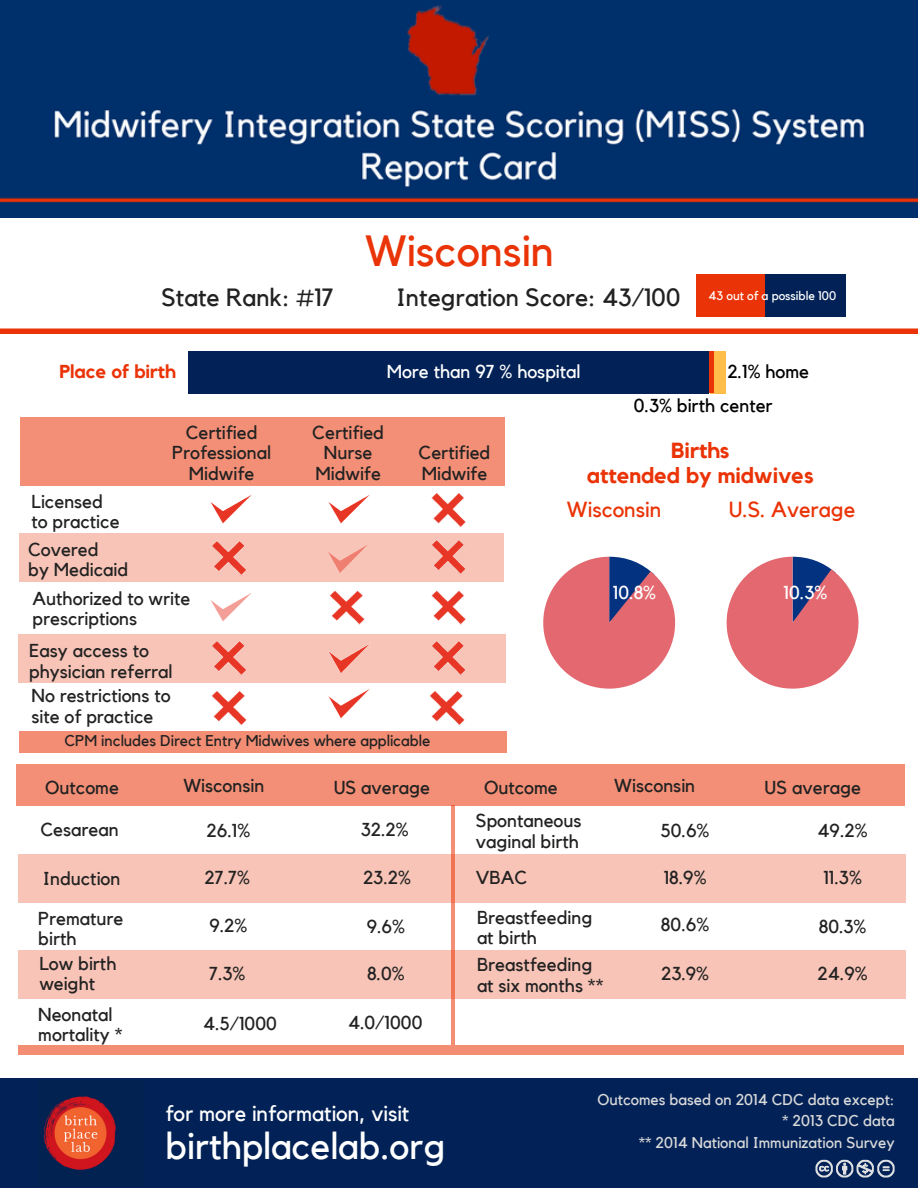
<style>
.page{position:relative;width:918px;height:1188px;background:#fff}
.page>*{position:absolute;margin:0;border:0;box-sizing:border-box;transform-origin:0 0}
.t1{font:43.65px "Kollektif";color:#ea3306}
.t2{font:37.35px "Kollektif";color:#fff}
.t3{font:24.9px "Kollektif";color:#222}
.t4{font:700 21.75px/24.8px "Kollektif";color:#ea3306;text-align:center}
.t5{font:21.75px "Kollektif";color:#fff}
.t6{font:21.75px "Kollektif";color:#ea3306}
.t7{font:18.75px/20.2px "Kollektif";color:#222}
.t8{font:18.75px "Kollektif";color:#fff}
.t9{font:18.75px "Kollektif";color:#000}
.t10{font:700 18.75px "Kollektif";color:#ea3306}
.t11{font:15.6px/21.3px "Kollektif";color:#d9d9d9;text-align:right}
.t12{font:15.6px "Kollektif";color:#222}
.t13{font:12.45px "Kollektif";color:#fff}
</style>
<div class="page">
<img style="left:0;top:0;width:918px;height:217px">
<div style="left:0;top:1079px;width:918px;height:109px;background:#022257"></div>
<div style="left:710px;top:351px;width:16px;height:43px;background:#ffbd4a"></div>
<div style="left:703px;top:351px;width:10px;height:42px;background:#ea3306"></div>
<div style="left:188px;top:351px;width:521px;height:43px;background:#022257"></div>
<div style="left:0;top:329px;width:918px;height:5px;background:#ea3306"></div>
<div style="left:19px;top:1045px;width:885px;height:9px;background:#f38d74"></div>
<hr style="left:451px;top:806px;width:3px;height:239px;background:#ea3306">
<div style="left:18px;top:854px;width:888px;height:48px;background:#f8c4b7"></div>
<div style="left:18px;top:951px;width:888px;height:48px;background:#f8c4b7"></div>
<div style="left:16px;top:764px;width:888px;height:42px;background:#f38f76"></div>
<div style="left:19px;top:731px;width:487px;height:22px;background:#f38d74"></div>
<div style="left:18px;top:634px;width:487px;height:49px;background:#f8c4b7"></div>
<div style="left:20px;top:417px;width:485px;height:69px;background:#f38f76"></div>
<div style="left:19px;top:533px;width:485px;height:49px;background:#f8c4b7"></div>
<img style="left:328px;top:689px;width:42px;height:30px">
<img style="left:328px;top:494px;width:42px;height:30px">
<img style="left:210px;top:494px;width:42px;height:30px">
<img style="left:328px;top:590px;width:42px;height:84px">
<img style="left:211px;top:691px;width:36px;height:35px">
<img style="left:429px;top:691px;width:36px;height:35px">
<img style="left:432px;top:641px;width:34px;height:35px">
<img style="left:431px;top:590px;width:35px;height:35px">
<img style="left:432px;top:541px;width:34px;height:34px">
<img style="left:431px;top:493px;width:35px;height:48px">
<svg style="left:543px;top:557px;width:133px;height:132px"></svg>
<svg style="left:726px;top:557px;width:133px;height:132px"></svg>
<div style="left:696px;top:274px;width:94px;height:43px;background:#ea3306"></div>
<div style="left:765px;top:274px;width:81px;height:43px;background:#022257"></div>
<img style="left:815px;top:1159px;width:80px;height:19px">
<img style="left:43px;top:1096px;width:73px;height:74px">
<img style="left:211px;top:541px;width:36px;height:35px">
<img style="left:210px;top:593px;width:41px;height:83px">
<img style="left:379px;top:0;width:165px;height:118px">
<img style="left:328px;top:545px;width:39px;height:28px">
<h1 class="t1" style="left:365px;top:230px;width:191px">Wisconsin</h1>
<h3 class="t3" style="left:161px;top:286px;width:174px">State Rank: #17</h3>
<h3 class="t3" style="left:396px;top:286px;width:286px">Integration Score: 43/100</h3>
<p class="t13" style="left:709px;top:290px;width:129px">43 out of a possible 100</p>
<p class="t10" style="left:60px;top:363px;width:118px">Place of birth</p>
<p class="t8" style="left:350px;top:363px;width:189px">more than 97% hospital</p>
<p class="t8" style="left:387px;top:363px;width:195px">More than 97 % hospital</p>
<p class="t9" style="left:727px;top:363px;width:83px">2.1% home</p>
<p class="t7" style="left:172px;top:423px;width:100px;text-align:center">Certified<br>Professional<br>Midwife</p>
<p class="t7" style="left:32px;top:492px;width:90px">Licensed to practice</p>
<p class="t7" style="left:28px;top:540px;width:102px">Covered<br>by Medicaid</p>
<p class="t7" style="left:33px;top:589px;width:159px">Authorized to write prescriptions</p>
<p class="t7" style="left:29px;top:642px;width:145px">Easy access to physician referral</p>
<p class="t7" style="left:32px;top:687px;width:141px">No restrictions to site of practice</p>
<p class="t7" style="left:312px;top:423px;width:73px;text-align:center">Certified<br>Nurse<br>Midwife</p>
<p class="t7" style="left:419px;top:444px;width:73px">Certified<br>Midwife</p>
<p class="t12" style="left:65px;top:733px;width:367px">CPM includes Direct Entry Midwives where applicable</p>
<p class="t9" style="left:634px;top:397px;width:140px">0.3% birth center</p>
<p class="t4" style="left:587px;top:439px;width:229px">Births<br>attended by midwives</p>
<p class="t6" style="left:567px;top:499px;width:96px">Wisconsin</p>
<p class="t6" style="left:729px;top:499px;width:128px">U.S. Average</p>
<p class="t8" style="left:613px;top:583px;width:45px">10.8%</p>
<p class="t8" style="left:784px;top:583px;width:45px">10.3%</p>
<p class="t7" style="left:45px;top:778px;width:75px">Outcome</p>
<p class="t7" style="left:183px;top:777px;width:82px">Wisconsin</p>
<p class="t7" style="left:334px;top:778px;width:98px">US average</p>
<p class="t7" style="left:484px;top:778px;width:75px">Outcome</p>
<p class="t7" style="left:614px;top:777px;width:82px">Wisconsin</p>
<p class="t7" style="left:765px;top:778px;width:98px">US average</p>
<p class="t7" style="left:40px;top:820px;width:80px">Cesarean</p>
<p class="t7" style="left:476px;top:811px;width:107px">Spontaneous vaginal birth</p>
<p class="t7" style="left:43px;top:869px;width:79px">Induction</p>
<p class="t7" style="left:476px;top:868px;width:53px">VBAC</p>
<p class="t7" style="left:38px;top:909px;width:87px">Premature birth</p>
<p class="t7" style="left:477px;top:908px;width:117px">Breastfeeding at birth</p>
<p class="t7" style="left:39px;top:954px;width:79px">Low birth weight</p>
<p class="t7" style="left:38px;top:1005px;width:86px">Neonatal mortality *</p>
<p class="t7" style="left:361px;top:820px;width:49px">32.2%</p>
<p class="t7" style="left:206px;top:822px;width:45px">26.1%</p>
<p class="t7" style="left:204px;top:868px;width:47px">27.7%</p>
<p class="t7" style="left:363px;top:868px;width:49px">23.2%</p>
<p class="t7" style="left:209px;top:916px;width:39px">9.2%</p>
<p class="t7" style="left:209px;top:964px;width:38px">7.3%</p>
<p class="t7" style="left:661px;top:822px;width:50px">50.6%</p>
<p class="t7" style="left:664px;top:868px;width:44px">18.9%</p>
<p class="t7" style="left:823px;top:868px;width:40px">11.3%</p>
<p class="t7" style="left:661px;top:915px;width:50px">80.6%</p>
<p class="t7" style="left:661px;top:964px;width:50px">23.9%</p>
<p class="t7" style="left:818px;top:822px;width:51px">49.2%</p>
<p class="t7" style="left:367px;top:917px;width:40px">9.6%</p>
<p class="t7" style="left:819px;top:917px;width:49px">80.3%</p>
<p class="t7" style="left:477px;top:955px;width:128px">Breastfeeding at six months **</p>
<p class="t7" style="left:367px;top:964px;width:39px">8.0%</p>
<p class="t7" style="left:818px;top:964px;width:51px">24.9%</p>
<p class="t7" style="left:203px;top:1014px;width:75px">4.5/1000</p>
<p class="t7" style="left:348px;top:1013px;width:76px">4.0/1000</p>
<p class="t5" style="left:165px;top:1103px;width:246px">for more information, visit</p>
<h2 class="t2" style="left:165px;top:1129px;width:282px">birthplacelab.org</h2>
<p class="t11" style="left:597px;top:1089px;width:299px">Outcomes based on 2014 CDC data except: * 2013 CDC data<br>** 2014 National Immunization Survey</p>
</div>
